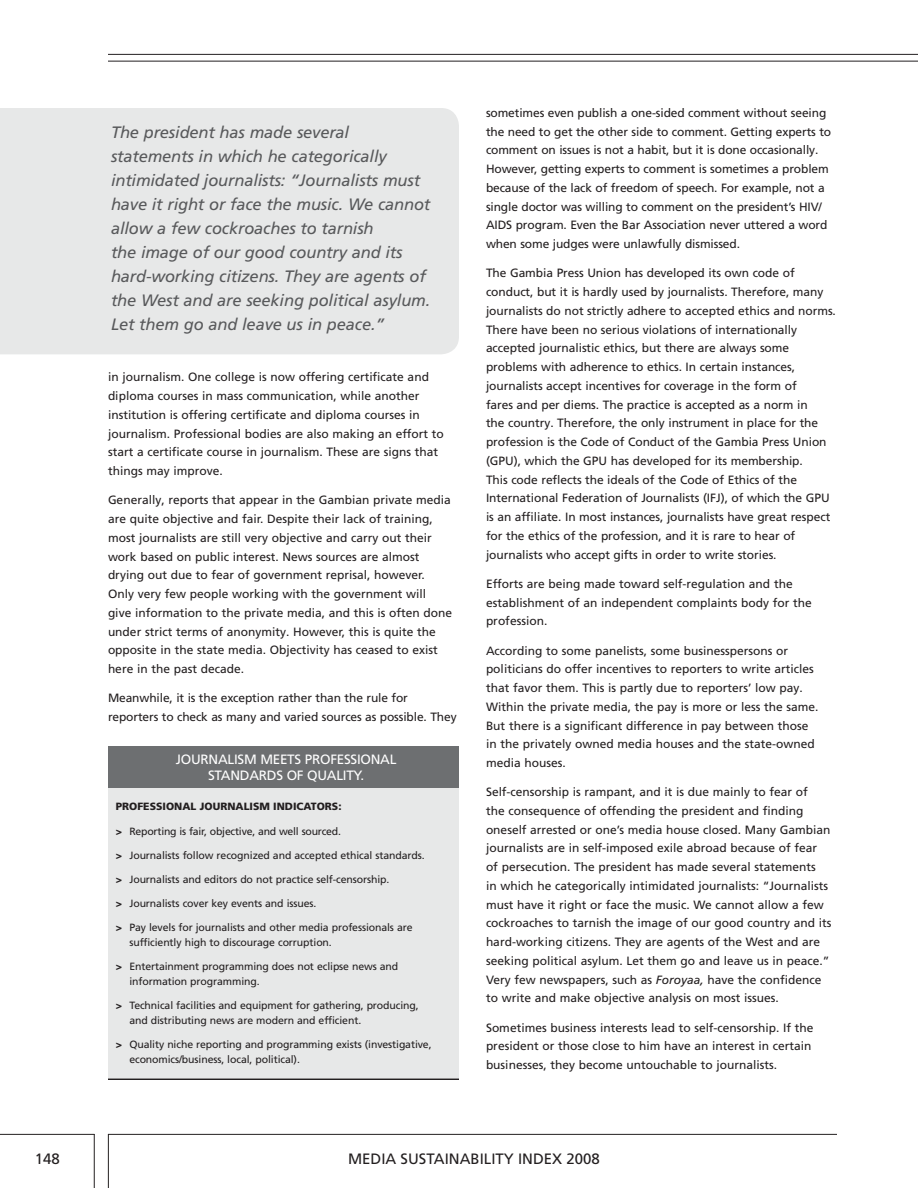
<style>
.page{position:relative;width:918px;height:1188px;background:#fff}
.page>*{position:absolute;margin:0;border:0;box-sizing:border-box;transform-origin:0 0}
.t1{font:italic 16.5px/24px "Frutiger LT Pro";letter-spacing:-.01em;color:#58595b}
.t2{font:15px "Frutiger LT Pro";color:#231f20}
.t3{font:13.5px "Frutiger LT Pro";color:#fff}
.t4{font:12px/18.8px "Frutiger LT Pro";color:#231f20}
.t5{font:10.5px/15px "Frutiger LT Pro";letter-spacing:-.01em;color:#231f20}
.t6{font:900 10.5px "Frutiger";color:#231f20}
.s1{font-family:"Frutiger";font-weight:900}
.s2{font-style:italic}
</style>
<div class="page">
<hr style="left:108px;top:1134px;width:729px;height:1px;background:#231f20">
<hr style="left:0;top:1134px;width:94px;height:1px;background:#231f20">
<hr style="left:94px;top:1134px;width:1px;height:54px;background:#231f20">
<hr style="left:108px;top:1134px;width:1px;height:54px;background:#231f20">
<hr style="left:108px;top:61px;width:810px;height:1px;background:#231f20">
<hr style="left:108px;top:54px;width:810px;height:1px;background:#231f20">
<div style="left:108px;top:780px;width:351px;height:298px;background:#e7e8e8"></div>
<div style="left:108px;top:746px;width:351px;height:42px;background:#6d6f71"></div>
<hr style="left:108px;top:1078px;width:351px;height:2px;background:#231f20">
<div style="left:0;top:108px;width:459px;height:246px;background:#e7e8e8"></div>
<p class="t1" style="left:111px;top:121px;width:321px">The president has made several statements in which he categorically intimidated journalists: “Journalists must have it right or face the music. We cannot allow a few cockroaches to tarnish<br>the image of our good country and its hard-working citizens. They are agents of the West and are seeking political asylum.<br>Let them go and leave us in peace.”</p>
<p class="t4" style="left:108px;top:368px;width:337px">in journalism. One college is now offering certificate and diploma courses in mass communication, while another institution is offering certificate and diploma courses in journalism. Professional bodies are also making an effort to start a certificate course in journalism. These are signs that things may improve.</p>
<p class="t4" style="left:108px;top:491px;width:346px">Generally, reports that appear in the Gambian private media are quite objective and fair. Despite their lack of training, most journalists are still very objective and carry out their work based on public interest. News sources are almost drying out due to fear of government reprisal, however.<br>Only very few people working with the government will give information to the private media, and this is often done under strict terms of anonymity. However, this is quite the opposite in the state media. Objectivity has ceased to exist here in the past decade.</p>
<p class="t4" style="left:108px;top:689px;width:350px">Meanwhile, it is the exception rather than the rule for reporters to check as many and varied sources as possible. They</p>
<p class="t3" style="left:176px;top:751px;width:7px">Journalism</p>
<p class="t3" style="left:260px;top:751px;width:4px">meets</p>
<p class="t3" style="left:305px;top:751px;width:2px">professional</p>
<p class="t3" style="left:208px;top:768px;width:2px">standards</p>
<p class="t3" style="left:287px;top:768px;width:34px">of quality</p>
<p class="t3" style="left:361px;top:768px;width:5px">.</p>
<p class="t6" style="left:116px;top:800px;width:227px">PROFESSIONAL JOURNALISM INDICATORS:</p>
<p class="t5" style="left:116px;top:824px;width:227px"><span class="s1">&gt;</span> Reporting is fair, objective, and well sourced.</p>
<p class="t5" style="left:116px;top:848px;width:310px"><span class="s1">&gt;</span> Journalists follow recognized and accepted ethical standards.</p>
<p class="t5" style="left:116px;top:872px;width:275px"><span class="s1">&gt;</span> Journalists and editors do not practice self-censorship.</p>
<p class="t5" style="left:116px;top:896px;width:202px"><span class="s1">&gt;</span> Journalists cover key events and issues.</p>
<p class="t5" style="left:129px;top:920px;width:285px;text-indent:-14px"><span class="s1">&gt;</span> Pay levels for journalists and other media professionals are sufficiently high to discourage corruption.</p>
<p class="t5" style="left:129px;top:959px;width:270px;text-indent:-14px"><span class="s1">&gt;</span> Entertainment programming does not eclipse news and information programming.</p>
<p class="t5" style="left:129px;top:998px;width:291px;text-indent:-14px"><span class="s1">&gt;</span> Technical facilities and equipment for gathering, producing, and distributing news are modern and efficient.</p>
<p class="t5" style="left:129px;top:1037px;width:304px;text-indent:-14px"><span class="s1">&gt;</span> Quality niche reporting and programming exists (investigative, economics/business, local, political).</p>
<p class="t4" style="left:486px;top:103px;width:347px">sometimes even publish a one-sided comment without seeing the need to get the other side to comment. Getting experts to comment on issues is not a habit, but it is done occasionally.<br>However, getting experts to comment is sometimes a problem because of the lack of freedom of speech. For example, not a single doctor was willing to comment on the president’s HIV/ AIDS program. Even the Bar Association never uttered a word when some judges were unlawfully dismissed.</p>
<p class="t4" style="left:486px;top:264px;width:351px">The Gambia Press Union has developed its own code of conduct, but it is hardly used by journalists. Therefore, many journalists do not strictly adhere to accepted ethics and norms.<br>There have been no serious violations of internationally accepted journalistic ethics, but there are always some problems with adherence to ethics. In certain instances, journalists accept incentives for coverage in the form of<br>fares and per diems. The practice is accepted as a norm in<br>the country. Therefore, the only instrument in place for the profession is the Code of Conduct of the Gambia Press Union (GPU), which the GPU has developed for its membership.<br>This code reflects the ideals of the Code of Ethics of the International Federation of Journalists (IFJ), of which the GPU is an affiliate. In most instances, journalists have great respect for the ethics of the profession, and it is rare to hear of journalists who accept gifts in order to write stories.</p>
<p class="t4" style="left:486px;top:574px;width:327px">Efforts are being made toward self-regulation and the establishment of an independent complaints body for the profession.</p>
<p class="t4" style="left:486px;top:641px;width:334px">According to some panelists, some businesspersons or politicians do offer incentives to reporters to write articles that favor them. This is partly due to reporters’ low pay.<br>Within the private media, the pay is more or less the same.<br>But there is a significant difference in pay between those in the privately owned media houses and the state-owned media houses.</p>
<p class="t4" style="left:486px;top:783px;width:347px">Self-censorship is rampant, and it is due mainly to fear of<br>the consequence of offending the president and finding oneself arrested or one’s media house closed. Many Gambian journalists are in self-imposed exile abroad because of fear of persecution. The president has made several statements<br>in which he categorically intimidated journalists: “Journalists must have it right or face the music. We cannot allow a few cockroaches to tarnish the image of our good country and its hard-working citizens. They are agents of the West and are seeking political asylum. Let them go and leave us in peace.” Very few newspapers, such as <span class="s2">Foroyaa,</span> have the confidence to write and make objective analysis on most issues.</p>
<p class="t4" style="left:486px;top:1018px;width:329px">Sometimes business interests lead to self-censorship. If the president or those close to him have an interest in certain businesses, they become untouchable to journalists.</p>
<p class="t2" style="left:35px;top:1150px;width:27px">148</p>
<p class="t2" style="left:348px;top:1150px;width:253px">MEDIA SUSTAINABILITY INDEX 2008</p>
</div>
